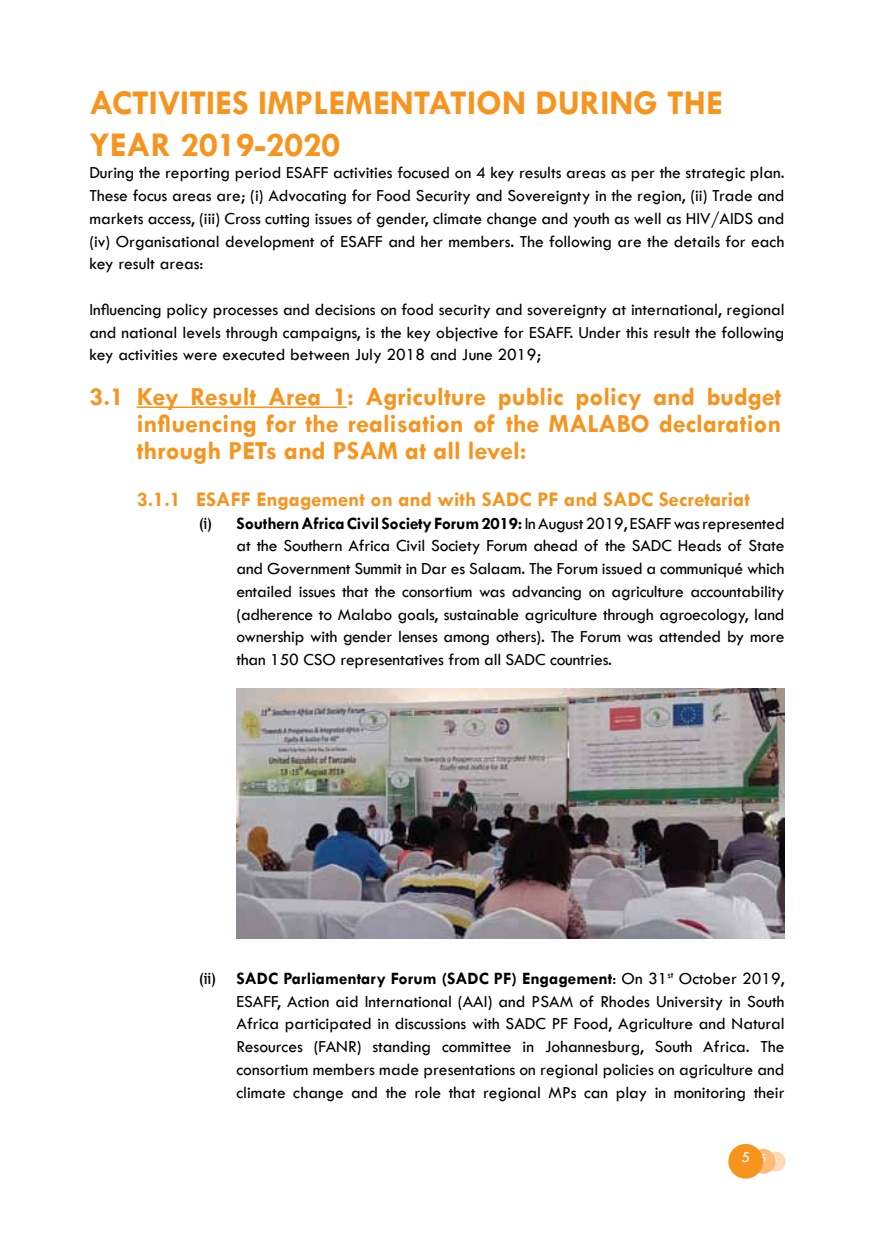
<style>
.page{position:relative;width:874px;height:1241px;background:#fff}
.page>*{position:absolute;margin:0;border:0;box-sizing:border-box;transform-origin:0 0}
.t1{font:700 35px/42px "Tw Cen";color:#f7941e}
.t2{font:700 26.25px/26.9px "Tw Cen";color:#f7941e;text-align:justify}
.t3{font:700 21px "Tw Cen";color:#f7941e}
.t4{font:17.5px/22.8px "Tw Cen";color:#000;text-align:justify}
.t5{font:15.75px "Tw Cen";color:#fff}
.s1{font-family:"Trebuchet MS";font-weight:700;font-size:15.75px}
.s2{font-weight:700}
.s3{font-size:12.25px}
</style>
<div class="page">
<div style="left:765px;top:1151px;width:20px;height:20px;background:#fedbb4;border-radius:50%"></div>
<div style="left:750px;top:1148px;width:25px;height:25px;background:#fcbb76;border-radius:50%"></div>
<div style="left:728px;top:1143px;width:34px;height:35px;background:#f7941e;border-radius:50%"></div>
<hr style="left:137px;top:406px;width:210px;height:2px;background:#f7941e">
<img style="left:236px;top:688px;width:547px;height:250px">
<h1 class="t1" style="left:89px;top:80px;width:634px">ACTIVITIES IMPLEMENTATION DURING THE<br>YEAR 2019-2020</h1>
<p class="t4" style="left:89px;top:161px;width:696px">During the reporting period ESAFF activities focused on 4 key results areas as per the strategic plan.<br>These focus areas are; (i) Advocating for Food Security and Sovereignty in the region, (ii) Trade and markets access, (iii) Cross cutting issues of gender, climate change and youth as well as HIV/AIDS and (iv) Organisational development of ESAFF and her members. The following are the details for each key result areas:</p>
<p class="t4" style="left:89px;top:298px;width:696px">Influencing policy processes and decisions on food security and sovereignty at international, regional and national levels through campaigns, is the key objective for ESAFF. Under this result the following key activities were executed between July 2018 and June 2019;</p>
<h2 class="t2" style="left:137px;top:383px;width:646px;text-indent:-47px">3.1 Key Result Area 1: Agriculture public policy and budget influencing for the realisation of the MALABO declaration through PETs and PSAM at all level:</h2>
<p class="t3" style="left:137px;top:486px;width:614px">3.1.1 ESAFF Engagement on and with SADC PF and SADC Secretariat</p>
<p class="t4" style="left:236px;top:511px;width:549px;text-indent:-37px"><span class="s1">(i)</span> <span class="s2">Southern Africa Civil Society Forum 2019:</span> In August 2019, ESAFF was represented at the Southern Africa Civil Society Forum ahead of the SADC Heads of State and Government Summit in Dar es Salaam. The Forum issued a communiqué which entailed issues that the consortium was advancing on agriculture accountability (adherence to Malabo goals, sustainable agriculture through agroecology, land ownership with gender lenses among others). The Forum was attended by more than 150 CSO representatives from all SADC countries.</p>
<p class="t4" style="left:236px;top:966px;width:549px;text-indent:-37px"><span class="s1">(ii)</span> <span class="s2">SADC Parliamentary Forum (SADC PF) Engagement</span>: On 31<sup>st</sup> October 2019, ESAFF, Action aid International (AAI) and PSAM of Rhodes University in South Africa participated in discussions with SADC PF Food, Agriculture and Natural Resources (FANR) standing committee in Johannesburg, South Africa. The consortium members made presentations on regional policies on agriculture and climate change and the role that regional MPs can play in monitoring their</p>
<p class="t5" style="left:741px;top:1146px;width:38px">5<span class="s3">5</span><sub>5</sub></p>
</div>
